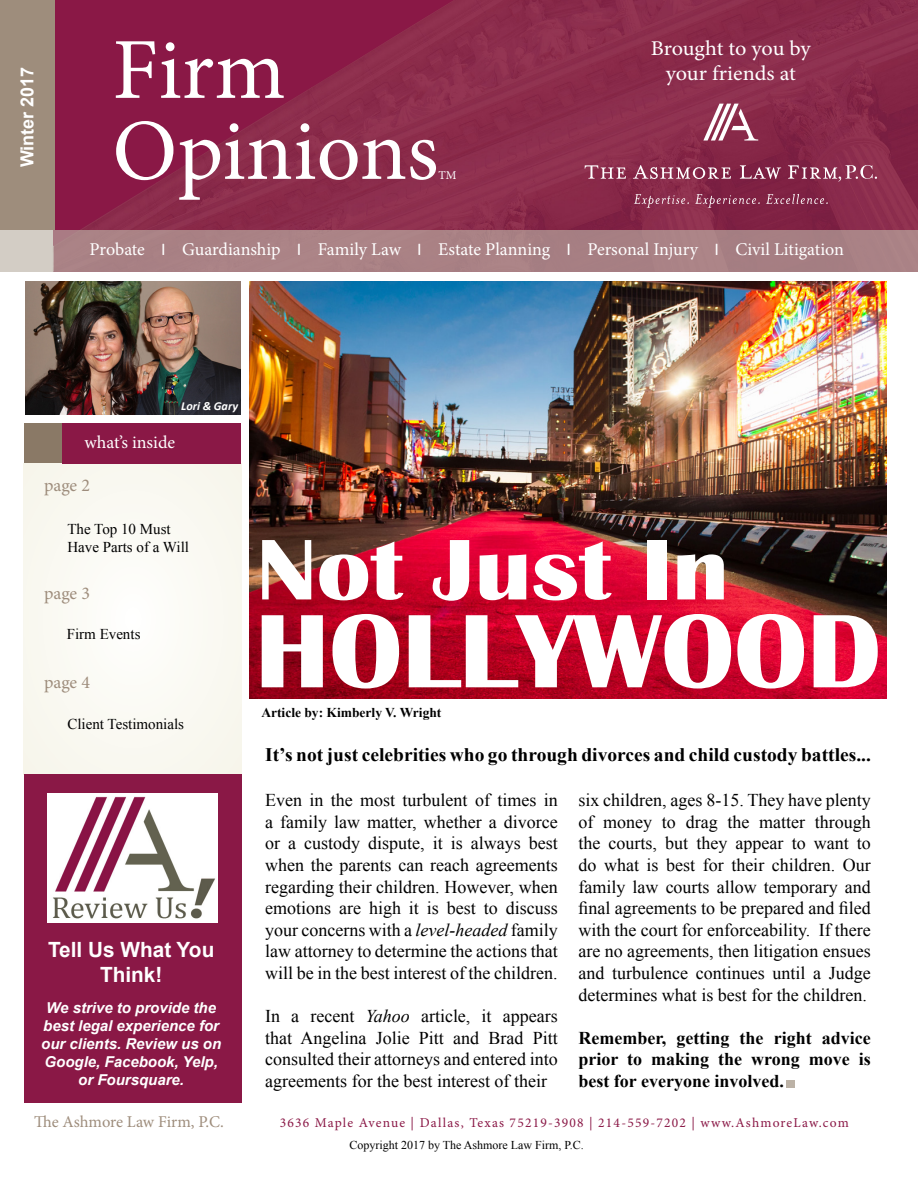
<style>
.page{position:relative;width:918px;height:1188px;background:#fff}
.page>*{position:absolute;margin:0;border:0;box-sizing:border-box;transform-origin:0 0}
.t1{font:700 108.15px "Britannic";color:#fff;scale:1.04 1}
.t2{font:700 89.1px "Britannic";color:#fff;scale:1.12 1}
.t3{font:87px/81px "Minion Pro";color:#fff}
.t4{font:21px/25.2px "Minion Pro";letter-spacing:-.005em;color:#fff;text-align:center;scale:1.06 1}
.t5{font:700 21px/25.2px "Arial";color:#fff;text-align:center}
.t6{font:700 19.05px "Times New Roman";color:#000}
.t7{font:18px/21.6px "Times New Roman";color:#000;text-align:justify}
.t8{font:18px "Minion Pro";letter-spacing:-.005em;color:#fff}
.t9{font:700 18px/21.6px "Times New Roman";color:#000;text-align:justify}
.t10{font:18px "Minion Pro";letter-spacing:-.005em;color:#9e8d7c}
.t11{font:700 18px "Arial";color:#fff}
.t12{font:16.5px "Minion Pro";letter-spacing:-.005em;color:#9e8d7c}
.t13{font:italic 700 15px/18px "Arial";color:#fff;text-align:center}
.t14{font:15px/18px "Times New Roman";color:#000}
.t15{font:13.5px "Minion Pro";letter-spacing:.09em;color:#8a1846}
.t16{font:700 13.5px "Times New Roman";color:#000}
.t17{font:italic 700 12.15px "Calibri";color:#fff}
.t18{font:12px "Times New Roman";color:#000}
.t19{font:12px "Minion Pro";color:#fff}
.s1{font-family:"Calibri"}
.s2{font-style:italic}
</style>
<div class="page">
<img style="left:249px;top:282px;width:638px;height:417px">
<div style="left:24px;top:423px;width:38px;height:40px;background:#8a7966"></div>
<div style="left:24px;top:463px;width:218px;height:311px;background:#faf9f2"></div>
<div style="left:54px;top:0;width:864px;height:272px;background:#8a1846"></div>
<img style="left:363px;top:0;width:555px;height:230px">
<img style="left:312px;top:56px;width:51px;height:174px">
<img style="left:209px;top:87px;width:103px;height:143px">
<img style="left:157px;top:150px;width:52px;height:80px">
<img style="left:54px;top:182px;width:103px;height:48px">
<div style="left:0;top:0;width:54px;height:230px;background:#9e8d7c"></div>
<svg style="left:634px;top:194px;width:55px;height:14px"></svg>
<svg style="left:695px;top:194px;width:65px;height:14px"></svg>
<svg style="left:766px;top:194px;width:62px;height:10px"></svg>
<svg style="left:703px;top:104px;width:55px;height:37px"></svg>
<svg style="left:585px;top:165px;width:41px;height:14px"></svg>
<svg style="left:633px;top:165px;width:98px;height:14px"></svg>
<svg style="left:740px;top:165px;width:41px;height:14px"></svg>
<svg style="left:788px;top:165px;width:89px;height:17px"></svg>
<div style="left:0;top:230px;width:918px;height:42px;background:#aa8285"></div>
<div style="left:62px;top:423px;width:179px;height:40px;background:#8a1846"></div>
<div style="left:24px;top:774px;width:218px;height:329px;background:#8a1846"></div>
<img style="left:48px;top:794px;width:169px;height:128px">
<div style="left:786px;top:1080px;width:8px;height:8px;background:#bcb2a6"></div>
<img style="left:25px;top:282px;width:215px;height:133px">
<p class="t11" style="left:15px;top:167px;width:102px;rotate:-90deg">Winter 2017</p>
<h3 class="t3" style="left:112px;top:30px;width:328px">Firm<br>Opinions</h3>
<p class="t19" style="left:439px;top:167px;width:20px">TM</p>
<p class="t4" style="left:651px;top:36px;width:152px">Brought to you by your friends at</p>
<p class="t8" style="left:90px;top:238px;width:756px">Probate <span class="s1">I</span> Guardianship <span class="s1">I</span> Family Law <span class="s1">I</span> Estate Planning <span class="s1">I</span> Personal Injury <span class="s1">I</span> Civil Litigation</p>
<p class="t17" style="left:181px;top:399px;width:58px">Lori &amp; Gary</p>
<p class="t8" style="left:85px;top:430px;width:92px">what’s inside</p>
<p class="t10" style="left:44px;top:474px;width:47px">page 2</p>
<p class="t14" style="left:67px;top:520px;width:123px">The Top 10 Must<br>Have Parts of a Will</p>
<p class="t10" style="left:44px;top:582px;width:47px">page 3</p>
<p class="t14" style="left:67px;top:625px;width:75px">Firm Events</p>
<p class="t10" style="left:44px;top:670px;width:47px">page 4</p>
<p class="t14" style="left:67px;top:714px;width:118px">Client Testimonials</p>
<p class="t5" style="left:48px;top:938px;width:168px">Tell Us What You<br>Think!</p>
<p class="t13" style="left:41px;top:999px;width:182px">We strive to provide the best legal experience for our clients. Review us on<br>Google, Facebook, Yelp, or Foursquare.</p>
<h2 class="t2" style="left:257px;top:520px;width:423px">Not Just In</h2>
<h1 class="t1" style="left:255px;top:590px;width:603px">HOLLYWOOD</h1>
<p class="t16" style="left:261px;top:703px;width:182px">Article by: Kimberly V. Wright</p>
<p class="t6" style="left:265px;top:741px;width:607px">It’s not just celebrities who go through divorces and child custody battles...</p>
<p class="t7" style="left:265px;top:789px;width:294px">Even in the most turbulent of times in a family law matter, whether a divorce or a custody dispute, it is always best when the parents can reach agreements regarding their children. However, when emotions are high it is best to discuss your concerns with a <span class="s2">level-headed</span> family law attorney to determine the actions that will be in the best interest of the children.</p>
<p class="t7" style="left:265px;top:1005px;width:294px">In a recent <span class="s2">Yahoo</span> article, it appears that Angelina Jolie Pitt and Brad Pitt consulted their attorneys and entered into agreements for the best interest of their</p>
<p class="t7" style="left:578px;top:789px;width:294px">six children, ages 8-15. They have plenty of money to drag the matter through the courts, but they appear to want to do what is best for their children. Our family law courts allow temporary and final agreements to be prepared and filed with the court for enforceability. If there are no agreements, then litigation ensues and turbulence continues until a Judge determines what is best for the children.</p>
<p class="t9" style="left:578px;top:1027px;width:294px">Remember, getting the right advice prior to making the wrong move is best for everyone involved.</p>
<p class="t12" style="left:34px;top:1110px;width:191px">The Ashmore Law Firm, P.C.</p>
<p class="t15" style="left:280px;top:1113px;width:571px">3636 Maple Avenue | Dallas, Texas 75219-3908 | 214-559-7202 | www.AshmoreLaw.com</p>
<p class="t18" style="left:349px;top:1137px;width:236px">Copyright 2017 by The Ashmore Law Firm, P.C.</p>
</div>
